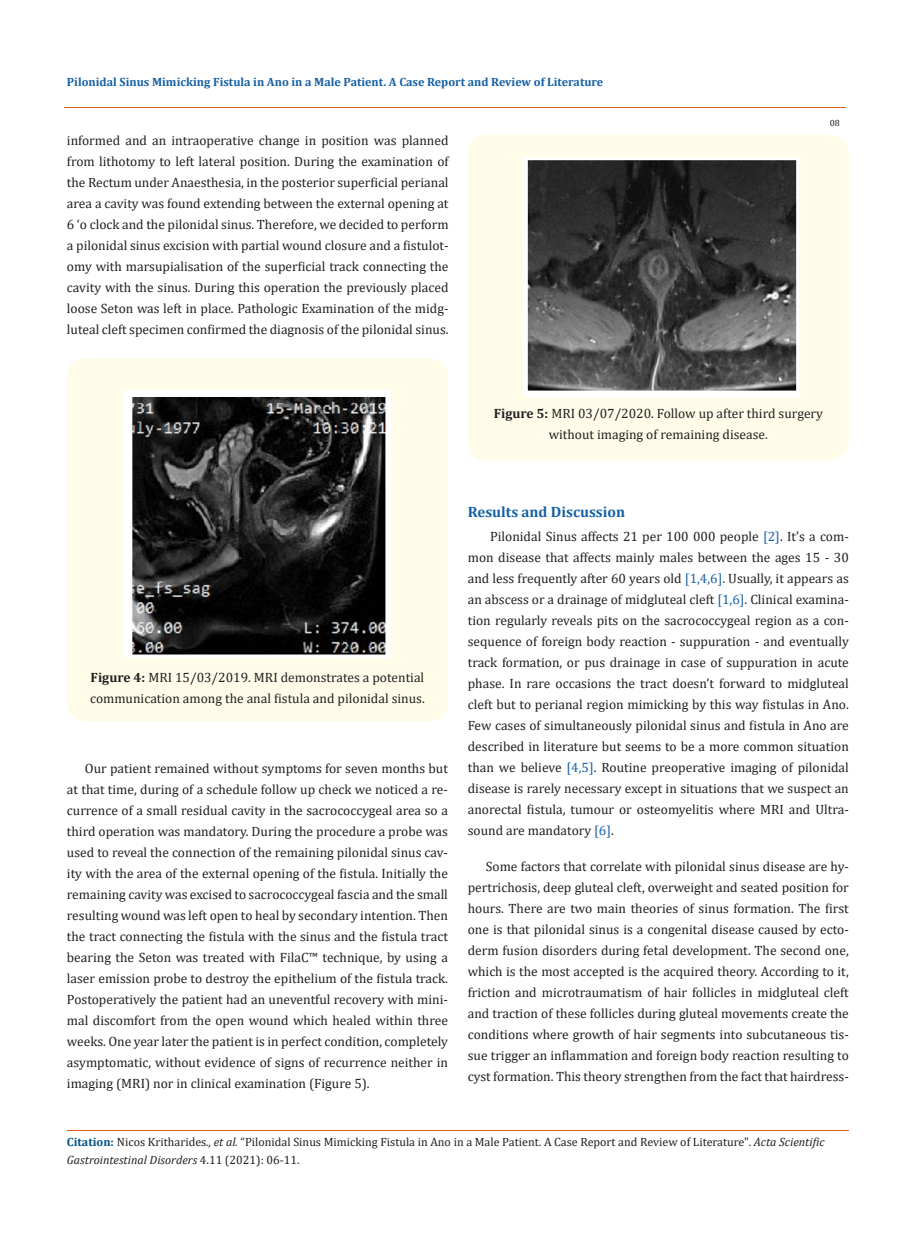
<style>
.page{position:relative;width:917px;height:1242px;background:#fff}
.page>*{position:absolute;margin:0;border:0;box-sizing:border-box;transform-origin:0 0}
.t1{font:700 15px "Cambria";color:#1560a6}
.t2{font:13.5px/21px "Cambria";color:#231f20;text-align:justify}
.t3{font:12px/18px "Cambria";color:#231f20}
.t4{font:700 12px "Cambria";color:#1560a6}
.t5{font:9px "Cambria";color:#231f20}
.s1{font-weight:700}
.s2{color:#1560a6}
.s3{font-weight:700;color:#035089}
.s4{font-style:italic}
</style>
<div class="page">
<div style="left:67px;top:358px;width:381px;height:363px;background:#fffde9;border-radius:18px"></div>
<img style="left:124px;top:391px;width:267px;height:266px">
<div style="left:468px;top:135px;width:380px;height:326px;background:#fffde9;border-radius:18px"></div>
<img style="left:524px;top:158px;width:274px;height:239px">
<hr style="left:64px;top:108px;width:781px;height:1px;background:#e05d1a">
<hr style="left:67px;top:1130px;width:781px;height:1px;background:#e05d1a">
<p class="t4" style="left:67px;top:73px;width:538px">Pilonidal Sinus Mimicking Fistula in Ano in a Male Patient. A Case Report and Review of Literature</p>
<p class="t2" style="left:67px;top:130px;width:383px">informed and an intraoperative change in position was planned from lithotomy to left lateral position. During the examination of the Rectum under Anaesthesia, in the posterior superficial perianal area a cavity was found extending between the external opening at 6 ‘o clock and the pilonidal sinus. Therefore, we decided to perform a pilonidal sinus excision with partial wound closure and a fistulot&shy;omy with marsupialisation of the superficial track connecting the cavity with the sinus. During this operation the previously placed loose Seton was left in place. Pathologic Examination of the midg&shy;luteal cleft specimen confirmed the diagnosis of the pilonidal sinus.</p>
<p class="t5" style="left:829px;top:118px;width:11px">08</p>
<p class="t2" style="left:493px;top:403px;width:331px;text-align:center"><span class="s1">Figure 5:</span> MRI 03/07/2020. Follow up after third surgery without imaging of remaining disease.</p>
<p class="t2" style="left:90px;top:667px;width:336px"><span class="s1">Figure 4:</span> MRI 15/03/2019. MRI demonstrates a potential communication among the anal fistula and pilonidal sinus.</p>
<p class="t2" style="left:67px;top:758px;width:382px;text-indent:18px">Our patient remained without symptoms for seven months but at that time, during of a schedule follow up check we noticed a re&shy;currence of a small residual cavity in the sacrococcygeal area so a third operation was mandatory. During the procedure a probe was used to reveal the connection of the remaining pilonidal sinus cav&shy;ity with the area of the external opening of the fistula. Initially the remaining cavity was excised to sacrococcygeal fascia and the small resulting wound was left open to heal by secondary intention. Then the tract connecting the fistula with the sinus and the fistula tract bearing the Seton was treated with FilaC™ technique, by using a laser emission probe to destroy the epithelium of the fistula track.<br>Postoperatively the patient had an uneventful recovery with mini&shy;mal discomfort from the open wound which healed within three weeks. One year later the patient is in perfect condition, completely asymptomatic, without evidence of signs of recurrence neither in imaging (MRI) nor in clinical examination (Figure 5).</p>
<p class="t1" style="left:468px;top:501px;width:159px">Results and Discussion</p>
<p class="t2" style="left:468px;top:525px;width:382px;text-indent:22px">Pilonidal Sinus affects 21 per 100 000 people <span class="s2">[2]</span>. It’s a com&shy;mon disease that affects mainly males between the ages 15 - 30 and less frequently after 60 years old <span class="s2">[1,4,6]</span>. Usually, it appears as an abscess or a drainage of midgluteal cleft <span class="s2">[1,6]</span>. Clinical examina&shy;tion regularly reveals pits on the sacrococcygeal region as a con&shy;sequence of foreign body reaction - suppuration - and eventually track formation, or pus drainage in case of suppuration in acute phase. In rare occasions the tract doesn’t forward to midgluteal cleft but to perianal region mimicking by this way fistulas in Ano.<br>Few cases of simultaneously pilonidal sinus and fistula in Ano are described in literature but seems to be a more common situation than we believe <span class="s2">[4,5]</span>. Routine preoperative imaging of pilonidal disease is rarely necessary except in situations that we suspect an anorectal fistula, tumour or osteomyelitis where MRI and Ultra&shy;sound are mandatory <span class="s2">[6]</span>.</p>
<p class="t2" style="left:468px;top:855px;width:382px;text-indent:18px">Some factors that correlate with pilonidal sinus disease are hy&shy;pertrichosis, deep gluteal cleft, overweight and seated position for hours. There are two main theories of sinus formation. The first one is that pilonidal sinus is a congenital disease caused by ecto&shy;derm fusion disorders during fetal development. The second one, which is the most accepted is the acquired theory. According to it, friction and microtraumatism of hair follicles in midgluteal cleft and traction of these follicles during gluteal movements create the conditions where growth of hair segments into subcutaneous tis&shy;sue trigger an inflammation and foreign body reaction resulting to cyst formation. This theory strengthen from the fact that hairdress-</p>
<p class="t3" style="left:67px;top:1133px;width:759px"><span class="s3">Citation:</span> Nicos Kritharides<span class="s4">., et al.</span> “Pilonidal Sinus Mimicking Fistula in Ano in a Male Patient. A Case Report and Review of Literature". <span class="s4">Acta Scientific<br>Gastrointestinal Disorders</span> 4.11 (2021): 06-11.</p>
</div>
